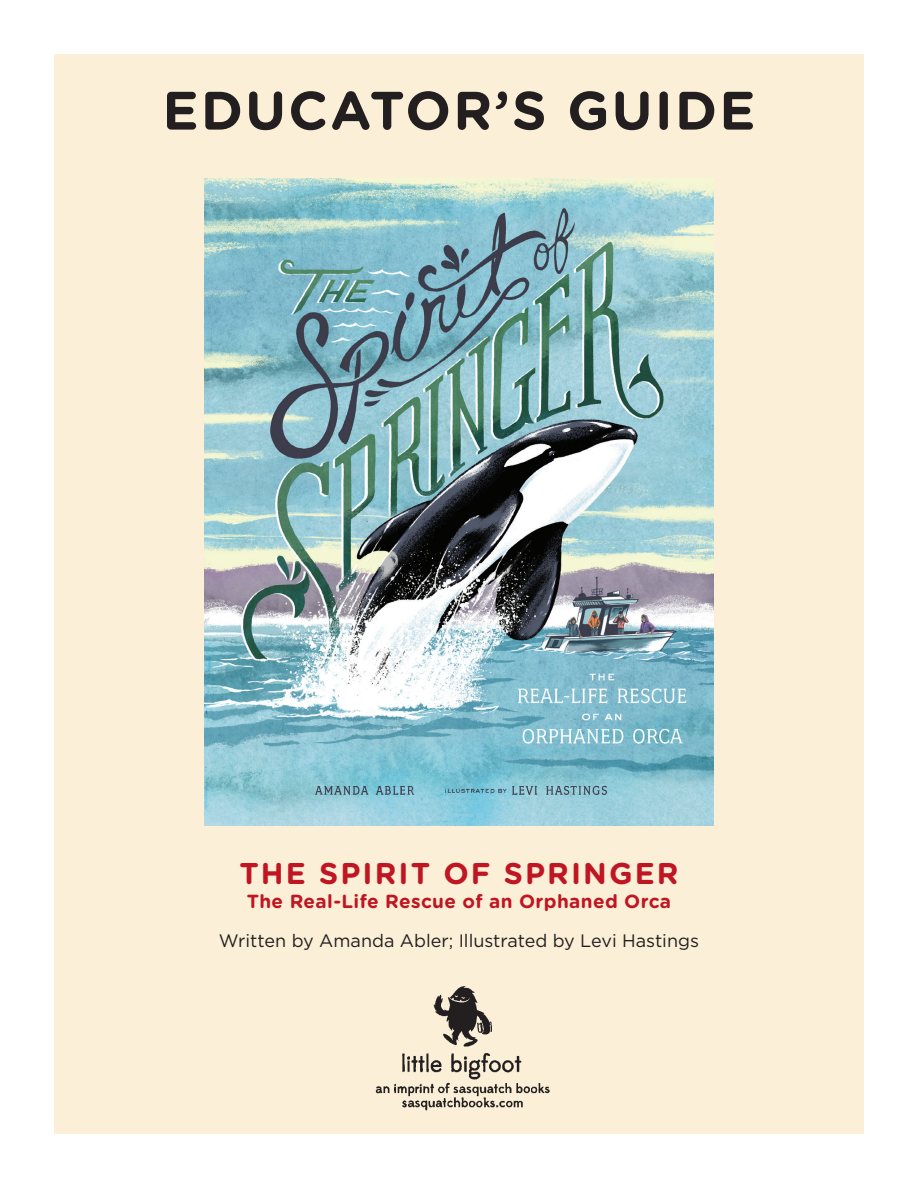
<style>
.page{position:relative;width:918px;height:1188px;background:#fff}
.page>*{position:absolute;margin:0;border:0;box-sizing:border-box;transform-origin:0 0}
.t1{font:700 54px "Gotham Rounded";letter-spacing:.04em;color:#231f20}
.t2{font:700 30px "Gotham Rounded";letter-spacing:.07em;color:#c01522}
.t3{font:700 18.9px "Gotham Rounded";letter-spacing:.02em;color:#c01522}
.t4{font:18px "Gotham";color:#231f20}
</style>
<div class="page">
<div style="left:54px;top:54px;width:810px;height:1080px;background:#fbf0d7"></div>
<img style="left:375px;top:986px;width:175px;height:125px">
<img style="left:205px;top:179px;width:508px;height:646px">
<h1 class="t1" style="left:162px;top:71px;width:595px">EDUCATOR’S GUIDE</h1>
<h2 class="t2" style="left:239px;top:851px;width:441px">THE SPIRIT OF SPRINGER</h2>
<p class="t3" style="left:247px;top:888px;width:426px">The Real-Life Rescue of an Orphaned Orca</p>
<p class="t4" style="left:219px;top:930px;width:482px">Written by Amanda Abler; Illustrated by Levi Hastings</p>
</div>
